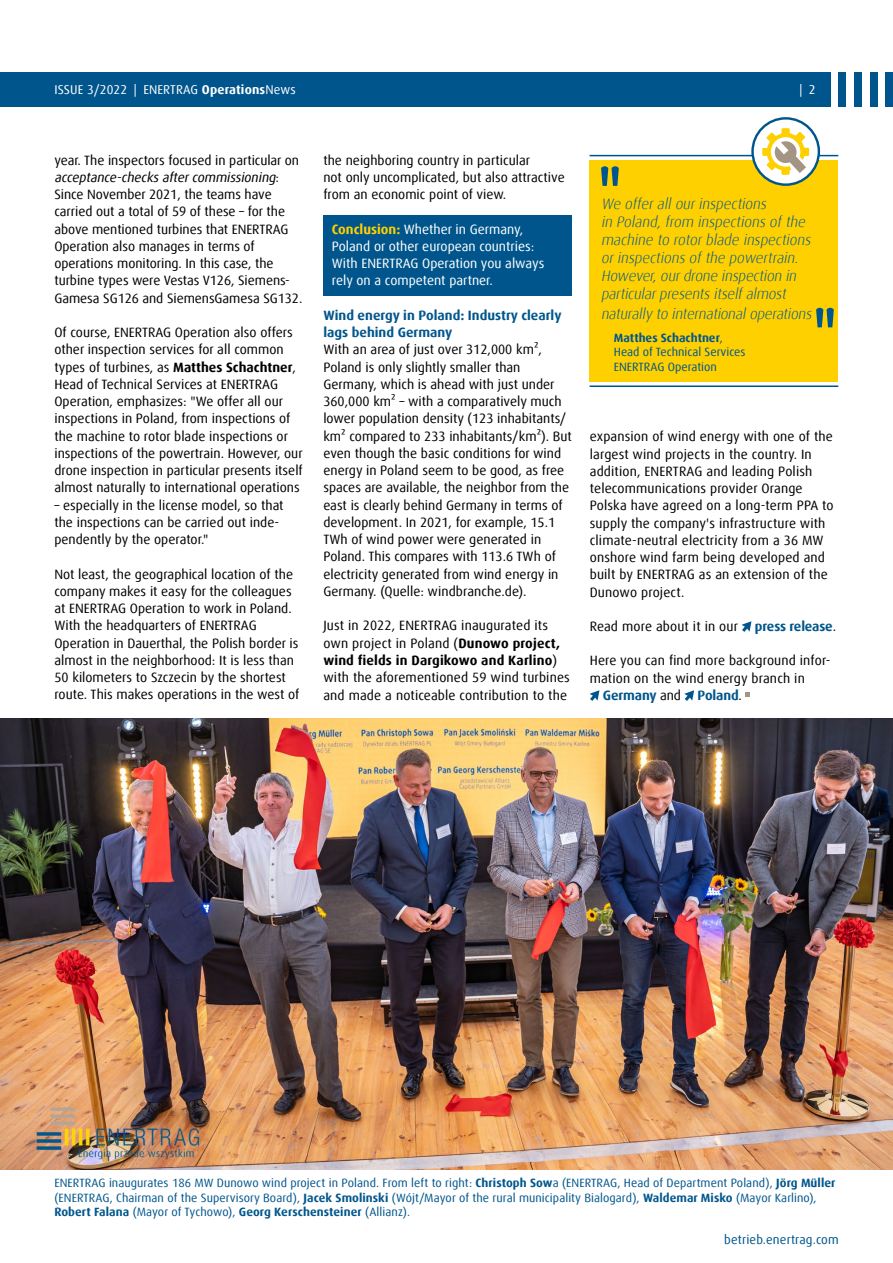
<style>
.page{position:relative;width:893px;height:1263px;background:#fff}
.page>*{position:absolute;margin:0;border:0;box-sizing:border-box;transform-origin:0 0}
.t1{font:italic 300 15px/18px "Dax Offc";color:#00568c}
.t2{font:13.5px/17.2px "Dax Offc";color:#000}
.t3{font:13.5px/17.2px "Dax Offc";color:#fff}
.t4{font:700 13.5px/17.2px "Dax Offc";color:#00568c}
.t5{font:12.75px "Dax Offc";letter-spacing:.01em;color:#fff}
.t6{font:12.75px "Dax Offc";letter-spacing:.01em;color:#00568c}
.t7{font:12px/14.4px "Dax Offc";letter-spacing:.005em;color:#00568c}
.s1{font-weight:700}
.s2{font-style:italic}
.s3{font-weight:700;color:#ffd000}
.s4{font-weight:700;color:#00568c}
.s5{font-weight:400;color:#000}
</style>
<div class="page">
<img style="left:0;top:719px;width:893px;height:450px">
<div style="left:0;top:72px;width:831px;height:34px;background:#00568c"></div>
<div style="left:885px;top:72px;width:8px;height:34px;background:#00568c"></div>
<div style="left:870px;top:72px;width:7px;height:34px;background:#00568c"></div>
<div style="left:854px;top:72px;width:8px;height:34px;background:#00568c"></div>
<div style="left:839px;top:72px;width:7px;height:34px;background:#00568c"></div>
<div style="left:323px;top:215px;width:249px;height:81px;background:#00568c"></div>
<svg style="left:742px;top:621px;width:9px;height:11px"></svg>
<svg style="left:590px;top:690px;width:9px;height:11px"></svg>
<svg style="left:684px;top:690px;width:10px;height:11px"></svg>
<svg style="left:746px;top:692px;width:4px;height:5px"></svg>
<hr style="left:590px;top:385px;width:248px;height:2px;background:#00568c">
<hr style="left:590px;top:155px;width:248px;height:1px;background:#00568c">
<div style="left:590px;top:160px;width:248px;height:222px;background:#ffd000"></div>
<svg style="left:601px;top:166px;width:18px;height:20px"></svg>
<svg style="left:816px;top:308px;width:18px;height:19px"></svg>
<svg style="left:752px;top:118px;width:67px;height:67px"></svg>
<div style="left:751px;top:117px;width:69px;height:69px;border:2px solid #00568c;border-radius:50%"></div>
<svg style="left:762px;top:128px;width:47px;height:47px"></svg>
<p class="t5" style="left:54px;top:81px;width:243px">ISSUE 3/2022 | ENERTRAG <span class="s1">Operations</span>News</p>
<p class="t5" style="left:800px;top:82px;width:18px">| 2</p>
<p class="t2" style="left:54px;top:151px;width:249px">year. The inspectors focused in particular on <span class="s2">acceptance-checksaftercommissioning</span>:<br>Since November 2021, the teams have carried out a total of 59 of these – for the above mentioned turbines that ENERTRAG Operation also manages in terms of operations monitoring. In this case, the turbine types were Vestas V126, Siemens-Gamesa SG126 and SiemensGamesa SG132.</p>
<p class="t2" style="left:54px;top:324px;width:250px">Of course, ENERTRAG Operation also offers other inspection services for all common types of turbines, as <span class="s1">Matthes Schachtner</span>, Head of Technical Services at ENERTRAG Operation, emphasizes: "We offer all our inspections in Poland, from inspections of the machine to rotor blade inspections or inspections of the powertrain. However, our drone inspection in particular presents itself almost naturally to international operations</p>
<p class="t2" style="left:54px;top:496px;width:231px">– especially in the license model, so that the inspections can be carried out inde&shy;pendently by the operator."</p>
<p class="t2" style="left:54px;top:565px;width:246px">Not least, the geographical location of the company makes it easy for the colleagues at ENERTRAG Operation to work in Poland.<br>With the headquarters of ENERTRAG Operation in Dauerthal, the Polish border is almost in the neighborhood: It is less than 50 kilometers to Szczecin by the shortest route. This makes operations in the west of</p>
<p class="t2" style="left:323px;top:151px;width:243px">the neighboring country in particular<br>not only uncomplicated, but also attractive from an economic point of view.</p>
<p class="t3" style="left:332px;top:220px;width:214px"><span class="s3">Conclusion:</span> Whether in Germany, Poland or other european countries:<br>With ENERTRAG Operation you always rely on a competent partner.</p>
<p class="t4" style="left:323px;top:307px;width:240px">Wind energy in Poland: Industry clearly lags behind Germany</p>
<p class="t2" style="left:323px;top:341px;width:250px">With an area of just over 312,000 km², Poland is only slightly smaller than Germany, which is ahead with just under 360,000 km² – with a comparatively much lower population density (123 inhabitants/ km² compared to 233 inhabitants/km²). But even though the basic conditions for wind energy in Poland seem to be good, as free spaces are available, the neighbor from the east is clearly behind Germany in terms of development. In 2021, for example, 15.1<br>TWh of wind power were generated in Poland. This compares with 113.6 TWh of electricity generated from wind energy in Germany. (Quelle: windbranche.de).</p>
<p class="t2" style="left:323px;top:617px;width:248px">Just in 2022, ENERTRAG inaugurated its own project in Poland (<span class="s1">Dunowo project, wind fields in Dargikowo and Karlino</span>) with the aforementioned 59 wind turbines and made a noticeable contribution to the</p>
<p class="t1" style="left:601px;top:195px;width:214px">We offerallourinspections<br>in Poland,from inspectionsofthe machine to rotorblade inspections orinspectionsofthe powertrain.<br>However,ourdrone inspection in particularpresentsitselfalmost</p>
<p class="t1" style="left:601px;top:305px;width:215px">naturallyto internationaloperations</p>
<p class="t7" style="left:614px;top:331px;width:133px"><span class="s1">Matthes Schachtner</span>,<br>Head of Technical Services<br>ENERTRAG Operation</p>
<p class="t2" style="left:590px;top:428px;width:245px">expansion of wind energy with one of the largest wind projects in the country. In addition, ENERTRAG and leading Polish telecommunications provider Orange Polska have agreed on a long-term PPA to supply the company's infrastructure with climate-neutral electricity from a 36 MW onshore wind farm being developed and built by ENERTRAG as an extension of the Dunowo project.</p>
<p class="t2" style="left:590px;top:618px;width:248px">Read more about it in our <span class="s4">press release</span>.</p>
<p class="t2" style="left:590px;top:652px;width:242px">Here you can find more background infor-</p>
<p class="t2" style="left:590px;top:669px;width:217px">mation on the wind energy branch in</p>
<p class="t4" style="left:603px;top:687px;width:141px">Germany <span class="s5">and</span> Poland<span class="s5">.</span></p>
<p class="t7" style="left:54px;top:1176px;width:783px">ENERTRAG inaugurates 186 MW Dunowo wind project in Poland. From left to right: <span class="s1">Christoph Sow</span>a (ENERTRAG, Head of Department Poland), <span class="s1">Jörg Müller </span>(ENERTRAG, Chairman of the Supervisory Board), <span class="s1">Jacek Smolinski</span> (Wójt/Mayor of the rural municipality Bialogard), <span class="s1">Waldemar Misko</span> (Mayor Karlino),<br><span class="s1">Robert Falana</span> (Mayor of Tychowo), <span class="s1">Georg Kerschensteiner</span> (Allianz).</p>
<p class="t6" style="left:724px;top:1231px;width:116px">betrieb.enertrag.com</p>
</div>
